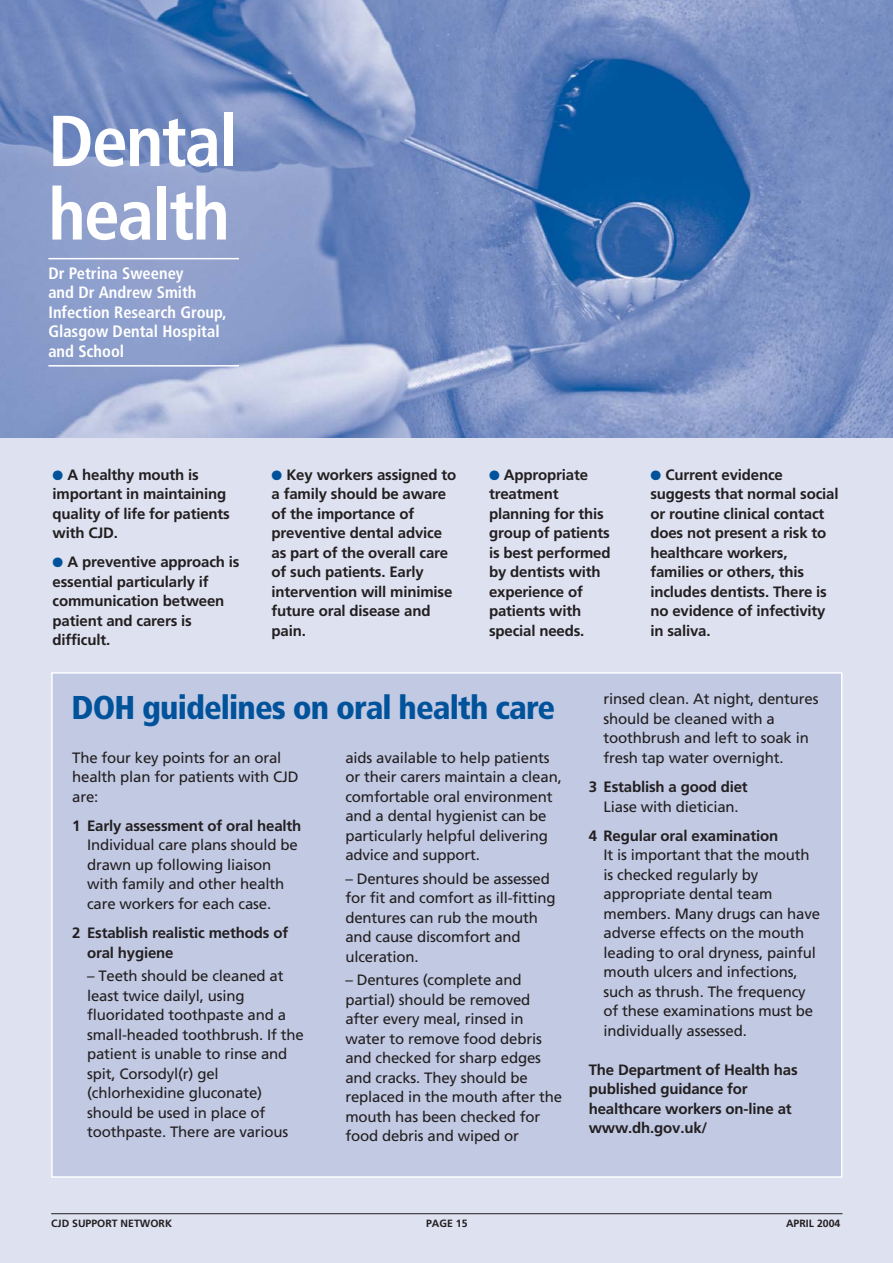
<style>
.page{position:relative;width:893px;height:1263px;background:#fff}
.page>*{position:absolute;margin:0;border:0;box-sizing:border-box;transform-origin:0 0}
.t1{font:700 condensed 72px/73.5px "Frutiger";letter-spacing:-.025em;color:#fff}
.t2{font:900 condensed 33px "Frutiger";letter-spacing:-.025em;color:#00529b}
.t3{font:700 condensed 16.5px/19.5px "Frutiger";color:#fff}
.t4{font:15px/19.5px "Frutiger";letter-spacing:-.01em;color:#231f20}
.t5{font:700 15px/19.5px "Frutiger";letter-spacing:-.01em;color:#231f20}
.t6{font:700 10.5px "Frutiger";color:#231f20}
.s1{color:#00529b}
</style>
<div class="page">
<div style="left:0;top:425px;width:892px;height:838px;background:#dde1f0"></div>
<hr style="left:51px;top:1213px;width:791px;height:1px;background:#231f20">
<img style="left:0;top:0;width:892px;height:437px">
<div style="left:52px;top:673px;width:789px;height:504px;background:#c1c9e3"></div>
<hr style="left:48px;top:258px;width:191px;height:1px;background:#fff">
<hr style="left:48px;top:365px;width:191px;height:2px;background:#fff">
<h1 class="t1" style="left:48px;top:110px;width:191px">Dental health</h1>
<p class="t3" style="left:48px;top:264px;width:180px">Dr Petrina Sweeney<br>and Dr Andrew Smith<br>Infection Research Group,<br>Glasgow Dental Hospital and School</p>
<p class="t5" style="left:53px;top:466px;width:179px"><span class="s1">●</span> A healthy mouth is important in maintaining quality of life for patients with CJD.</p>
<p class="t5" style="left:53px;top:554px;width:188px"><span class="s1">●</span> A preventive approach is essential particularly if communication between patient and carers is difficult.</p>
<p class="t5" style="left:271px;top:466px;width:186px"><span class="s1">●</span> Key workers assigned to a family should be aware of the importance of preventive dental advice as part of the overall care of such patients. Early intervention will minimise future oral disease and pain.</p>
<p class="t5" style="left:489px;top:466px;width:123px"><span class="s1">●</span> Appropriate treatment planning for this group of patients is best performed by dentists with experience of patients with special needs.</p>
<p class="t5" style="left:650px;top:466px;width:190px"><span class="s1">●</span> Current evidence suggests that normal social or routine clinical contact does not present a risk to healthcare workers, families or others, this includes dentists. There is no evidence of infectivity in saliva.</p>
<h2 class="t2" style="left:71px;top:694px;width:485px">DOH guidelines on oral health care</h2>
<p class="t4" style="left:72px;top:749px;width:228px">The four key points for an oral health plan for patients with CJD are:</p>
<p class="t5" style="left:72px;top:817px;width:231px">1 Early assessment of oral health</p>
<p class="t4" style="left:87px;top:836px;width:212px">Individual care plans should be drawn up following liaison with family and other health care workers for each case.</p>
<p class="t5" style="left:87px;top:924px;width:202px;text-indent:-15px">2 Establish realistic methods of oral hygiene</p>
<p class="t4" style="left:87px;top:967px;width:218px">– Teeth should be cleaned at least twice dailyl, using fluoridated toothpaste and a small-headed toothbrush. If the patient is unable to rinse and spit, Corsodyl(r) gel (chlorhexidine gluconate) should be used in place of toothpaste. There are various</p>
<p class="t4" style="left:345px;top:749px;width:218px">aids available to help patients or their carers maintain a clean, comfortable oral environment and a dental hygienist can be particularly helpful delivering advice and support.</p>
<p class="t4" style="left:345px;top:870px;width:212px">– Dentures should be assessed for fit and comfort as ill-fitting dentures can rub the mouth and cause discomfort and ulceration.</p>
<p class="t4" style="left:345px;top:971px;width:218px">– Dentures (complete and partial) should be removed after every meal, rinsed in water to remove food debris and checked for sharp edges and cracks. They should be replaced in the mouth after the mouth has been checked for food debris and wiped or</p>
<p class="t4" style="left:603px;top:691px;width:216px">rinsed clean. At night, dentures should be cleaned with a toothbrush and left to soak in fresh tap water overnight.</p>
<p class="t5" style="left:588px;top:778px;width:161px">3 Establish a good diet</p>
<p class="t4" style="left:603px;top:798px;width:136px">Liase with dietician.</p>
<p class="t5" style="left:588px;top:827px;width:191px">4 Regular oral examination</p>
<p class="t4" style="left:603px;top:847px;width:218px">It is important that the mouth is checked regularly by appropriate dental team members. Many drugs can have adverse effects on the mouth leading to oral dryness, painful mouth ulcers and infections, such as thrush. The frequency of these examinations must be individually assessed.</p>
<p class="t5" style="left:588px;top:1061px;width:210px">The Department of Health has published guidance for healthcare workers on-line at www.dh.gov.uk/</p>
<p class="t6" style="left:51px;top:1219px;width:122px">CJD SUPPORT NETWORK</p>
<p class="t6" style="left:426px;top:1219px;width:43px">PAGE 15</p>
<p class="t6" style="left:786px;top:1219px;width:56px">APRIL 2004</p>
</div>
